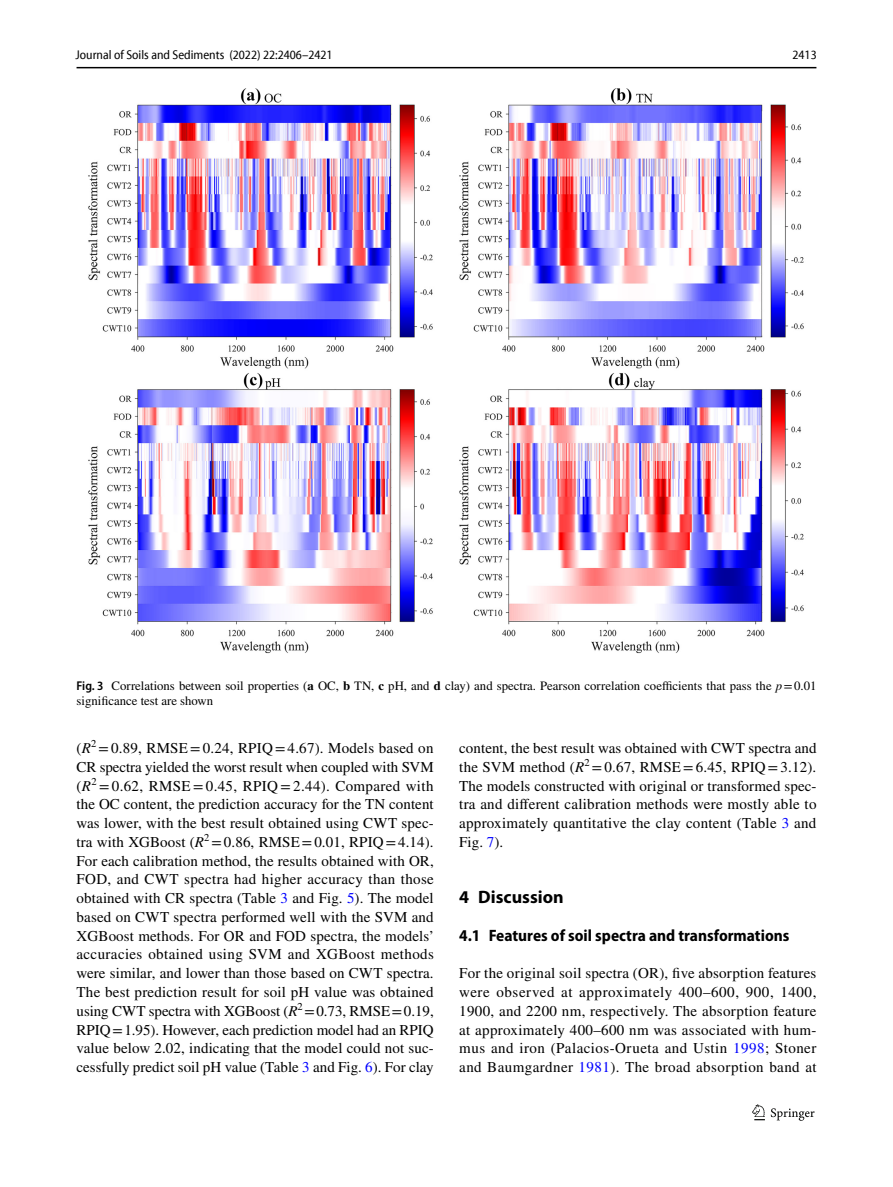
<style>
.page{position:relative;width:893px;height:1187px;background:#fff}
.page>*{position:absolute;margin:0;border:0;box-sizing:border-box;transform-origin:0 0}
.t1{font:700 18px "Myriad Pro";color:#000}
.t2{font:700 semi-condensed 16.5px "Myriad Pro";color:#000}
.t3{font:15px/18.8px "STIX";letter-spacing:.015em;color:#000;text-align:justify}
.t4{font:12.75px/15px "STIX";color:#000}
.t5{font:semi-condensed 12.75px "Myriad Pro Unic";color:#000}
.s1{font-family:"Myriad Pro";font-weight:600;font-stretch:semi-condensed}
.s2{font-weight:700}
.s3{font-style:italic}
.s4{color:#00f}
</style>
<div class="page">
<hr style="left:77px;top:67px;width:739px;height:1px;background:#000">
<img style="left:88px;top:88px;width:716px;height:566px">
<svg style="left:752px;top:1104px;width:13px;height:16px"></svg>
<svg style="left:771px;top:1108px;width:44px;height:12px"></svg>
<p class="t5" style="left:76px;top:50px;width:259px">Journal of Soils and Sediments (2022) 22:2406–2421</p>
<p class="t5" style="left:792px;top:50px;width:26px">2413</p>
<p class="t4" style="left:77px;top:679px;width:741px"><span class="s1">Fig. 3</span> Correlations between soil properties (<span class="s2">a</span> OC, <span class="s2">b</span> TN, <span class="s2">c</span> pH, and <span class="s2">d</span> clay) and spectra. Pearson correlation coefficients that pass the <span class="s3">p</span>=0.01 significance test are shown</p>
<p class="t3" style="left:77px;top:739px;width:359px">(<span class="s3">R</span><sup>2</sup> =0.89, RMSE=0.24, RPIQ =4.67). Models based on CR spectra yielded the worst result when coupled with SVM (<span class="s3">R</span><sup>2</sup> =0.62, RMSE=0.45, RPIQ =2.44). Compared with the OC content, the prediction accuracy for the TN content was lower, with the best result obtained using CWT spec&shy;tra with XGBoost (<span class="s3">R</span><sup>2</sup> =0.86, RMSE=0.01, RPIQ=4.14).<br>For each calibration method, the results obtained with OR, FOD, and CWT spectra had higher accuracy than those obtained with CR spectra (Table <span class="s4">3</span> and Fig. <span class="s4">5</span>). The model based on CWT spectra performed well with the SVM and XGBoost methods. For OR and FOD spectra, the models’ accuracies obtained using SVM and XGBoost methods were similar, and lower than those based on CWT spectra.<br>The best prediction result for soil pH value was obtained using CWT spectra with XGBoost (<span class="s3">R</span><sup>2</sup> =0.73, RMSE=0.19, RPIQ=1.95). However, each prediction model had an RPIQ value below 2.02, indicating that the model could not suc&shy;cessfully predict soil pH value (Table <span class="s4">3</span> and Fig. <span class="s4">6</span>). For clay</p>
<p class="t3" style="left:459px;top:739px;width:359px">content, the best result was obtained with CWT spectra and the SVM method (<span class="s3">R</span><sup>2</sup> =0.67, RMSE=6.45, RPIQ =3.12).<br>The models constructed with original or transformed spec&shy;tra and different calibration methods were mostly able to approximately quantitative the clay content (Table <span class="s4">3</span> and Fig. <span class="s4">7</span>).</p>
<p class="t1" style="left:459px;top:885px;width:106px">4 Discussion</p>
<p class="t2" style="left:459px;top:925px;width:332px">4.1 Features of soil spectra and transformations</p>
<p class="t3" style="left:459px;top:964px;width:359px">For the original soil spectra (OR), five absorption features were observed at approximately 400–600, 900, 1400, 1900, and 2200 nm, respectively. The absorption feature at approximately 400–600 nm was associated with hum&shy;mus and iron (Palacios-Orueta and Ustin <span class="s4">1998</span>; Stoner and Baumgardner <span class="s4">1981</span>). The broad absorption band at</p>
</div>
